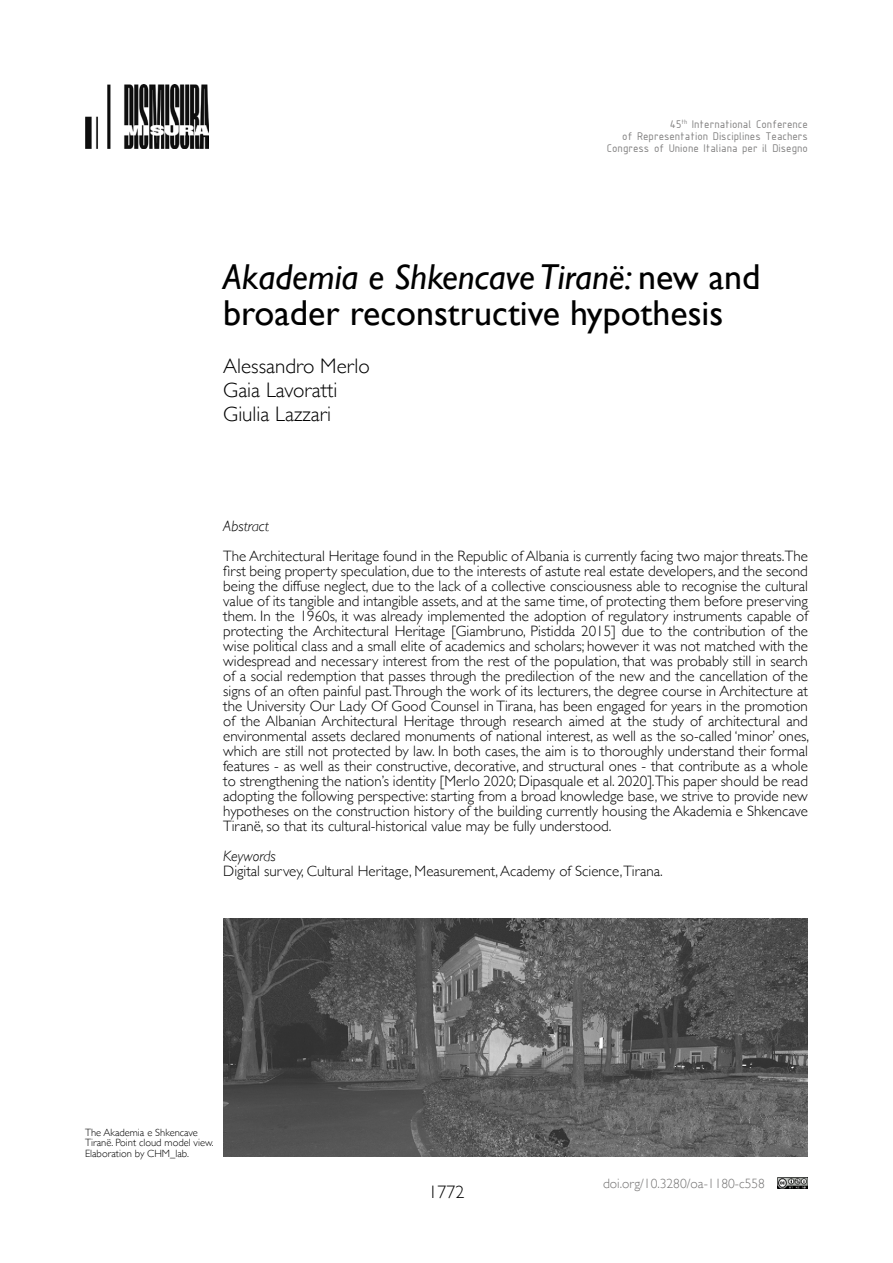
<style>
.page{position:relative;width:893px;height:1263px;background:#fff}
.page>*{position:absolute;margin:0;border:0;box-sizing:border-box;transform-origin:0 0}
.t1{font:36px/36px "Gill Sans";color:#000}
.t2{font:300 21px/24px "Gill Sans";color:#000}
.t3{font:300 18px "Gill Sans";color:#000}
.t4{font:300 15px/15px "Gill Sans";color:#000;text-align:justify}
.t5{font:italic 300 15px "Gill Sans";color:#000}
.t6{font:300 13.5px "Gill Sans";color:#757474}
.t7{font:12px/12px "ISOCPEUR";color:#818080;text-align:right}
.t8{font:300 10.5px/10.5px "Gill Sans";color:#000}
.s1{font-style:italic}
</style>
<div class="page">
<img style="left:778px;top:1178px;width:30px;height:10px">
<img style="left:85px;top:85px;width:124px;height:63px">
<img style="left:224px;top:918px;width:583px;height:239px">
<p class="t7" style="left:607px;top:118px;width:203px">45<sup>th</sup> International Conference<br>of Representation Disciplines Teachers<br>Congress of Unione Italiana per il Disegno</p>
<h1 class="t1" style="left:223px;top:258px;width:539px"><span class="s1">Akademia e Shkencave Tiranë:</span> new and broader reconstructive hypothesis</h1>
<h2 class="t2" style="left:223px;top:353px;width:148px">Alessandro Merlo<br>Gaia Lavoratti<br>Giulia Lazzari</h2>
<p class="t5" style="left:223px;top:517px;width:47px">Abstract</p>
<p class="t4" style="left:223px;top:548px;width:587px">The Architectural Heritage found in the Republic of Albania is currently facing two major threats.The first being property speculation, due to the interests of astute real estate developers, and the second being the diffuse neglect, due to the lack of a collective consciousness able to recognise the cultural value of its tangible and intangible assets, and at the same time, of protecting them before preserving them. In the 1960s, it was already implemented the adoption of regulatory instruments capable of protecting the Architectural Heritage [Giambruno, Pistidda 2015] due to the contribution of the wise political class and a small elite of academics and scholars; however it was not matched with the widespread and necessary interest from the rest of the population, that was probably still in search of a social redemption that passes through the predilection of the new and the cancellation of the signs of an often painful past.Through the work of its lecturers, the degree course in Architecture at the University Our Lady Of Good Counsel in Tirana, has been engaged for years in the promotion of the Albanian Architectural Heritage through research aimed at the study of architectural and environmental assets declared monuments of national interest, as well as the so-called ‘minor’ ones, which are still not protected by law. In both cases, the aim is to thoroughly understand their formal features - as well as their constructive, decorative, and structural ones - that contribute as a whole to strengthening the nation’s identity [Merlo 2020; Dipasquale et al. 2020].This paper should be read adopting the following perspective: starting from a broad knowledge base, we strive to provide new hypotheses on the construction history of the building currently housing the Akademia e Shkencave Tiranë, so that its cultural-historical value may be fully understood.</p>
<p class="t5" style="left:223px;top:847px;width:54px">Keywords</p>
<p class="t4" style="left:223px;top:863px;width:441px">Digital survey, Cultural Heritage, Measurement, Academy of Science,Tirana.</p>
<p class="t8" style="left:85px;top:1126px;width:130px">The Akademia e Shkencave<br>Tiranë. Point cloud model view.<br>Elaboration by CHM_lab.</p>
<p class="t3" style="left:428px;top:1178px;width:37px">1772</p>
<p class="t6" style="left:603px;top:1172px;width:163px">doi.org/10.3280/oa-1180-c558</p>
</div>
